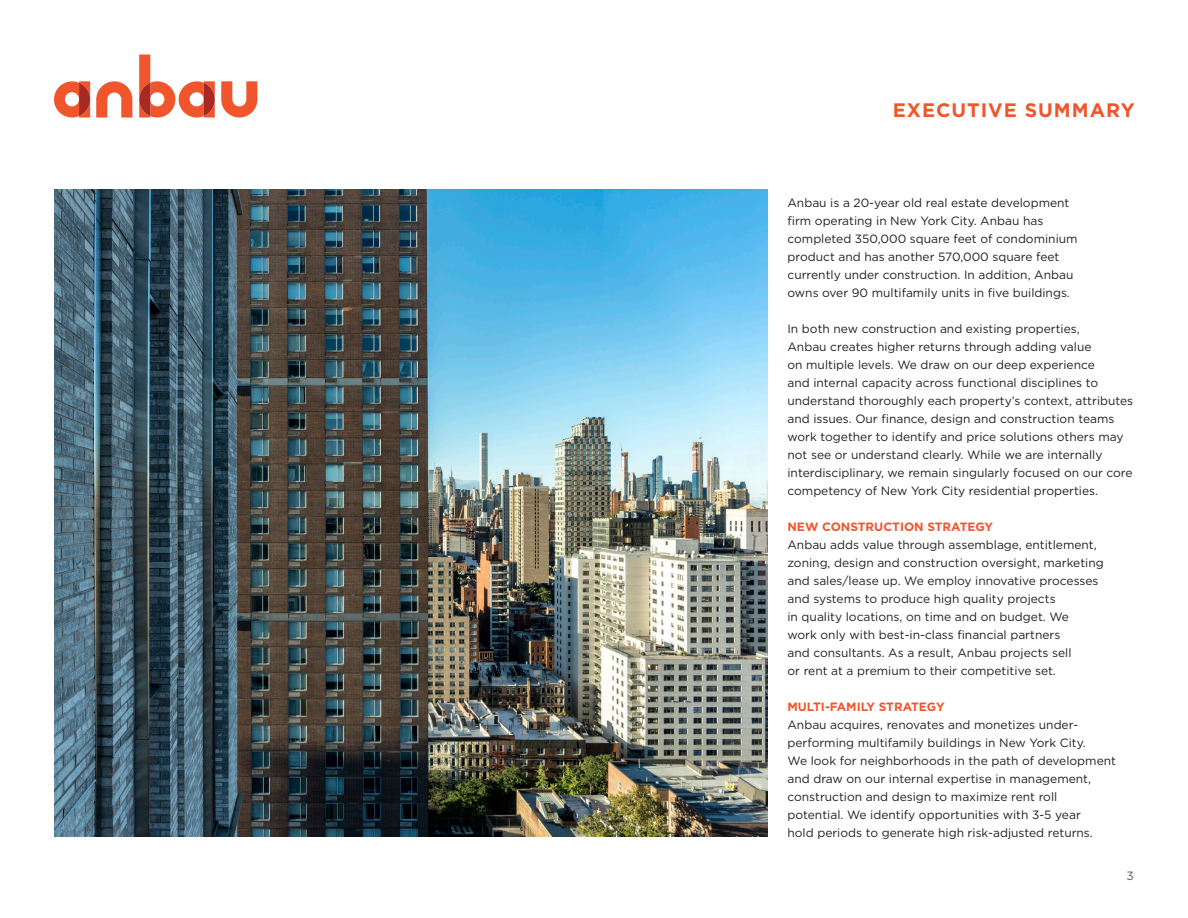
<style>
.page{position:relative;width:1188px;height:918px;background:#fff}
.page>*{position:absolute;margin:0;border:0;box-sizing:border-box;transform-origin:0 0}
.PAGE_TITLE_-_Bold_13{font:700 19.5px "Gotham";letter-spacing:.05em;color:#f0552c}
.BODY_-_9pt_Blk_-_SpA{font:12px/18px "Gotham";color:#231f20}
.TITLE_-_9pt_Blue_Bol{font:700 12px "Gotham";color:#f0552c}
.t1{font:12px "Gotham";color:#57585a}
</style>
<div class="page">
<svg style="left:221px;top:81px;width:36px;height:37px"></svg>
<svg style="left:96px;top:81px;width:36px;height:37px"></svg>
<svg style="left:139px;top:55px;width:76px;height:63px"></svg>
<svg style="left:54px;top:81px;width:36px;height:37px"></svg>
<img style="left:55px;top:189px;width:712px;height:648px">
<p class="PAGE_TITLE_-_Bold_13" style="left:893px;top:97px;width:243px">EXECUTIVE SUMMARY</p>
<p class="BODY_-_9pt_Blk_-_SpA" style="left:788px;top:193px;width:292px">Anbau is a 20-year old real estate development firm operating in New York City. Anbau has completed 350,000 square feet of condominium product and has another 570,000 square feet currently under construction. In addition, Anbau owns over 90 multifamily units in five buildings.</p>
<p class="BODY_-_9pt_Blk_-_SpA" style="left:788px;top:319px;width:347px">In both new construction and existing properties,<br>Anbau creates higher returns through adding value<br>on multiple levels. We draw on our deep experience<br>and internal capacity across functional disciplines to understand thoroughly each property’s context, attributes and issues. Our finance, design and construction teams work together to identify and price solutions others may not see or understand clearly. While we are internally interdisciplinary, we remain singularly focused on our core competency of New York City residential properties.</p>
<p class="TITLE_-_9pt_Blue_Bol" style="left:788px;top:519px;width:207px">NEW CONSTRUCTION STRATEGY</p>
<p class="BODY_-_9pt_Blk_-_SpA" style="left:788px;top:535px;width:318px">Anbau adds value through assemblage, entitlement, zoning, design and construction oversight, marketing and sales/lease up. We employ innovative processes and systems to produce high quality projects<br>in quality locations, on time and on budget. We<br>work only with best-in-class financial partners<br>and consultants. As a result, Anbau projects sell<br>or rent at a premium to their competitive set.</p>
<p class="TITLE_-_9pt_Blue_Bol" style="left:788px;top:699px;width:159px">MULTI-FAMILY STRATEGY</p>
<p class="BODY_-_9pt_Blk_-_SpA" style="left:788px;top:715px;width:330px">Anbau acquires, renovates and monetizes under&shy;performing multifamily buildings in New York City.<br>We look for neighborhoods in the path of development and draw on our internal expertise in management, construction and design to maximize rent roll potential. We identify opportunities with 3-5 year<br>hold periods to generate high risk-adjusted returns.</p>
<p class="t1" style="left:1127px;top:868px;width:9px">3</p>
</div>
